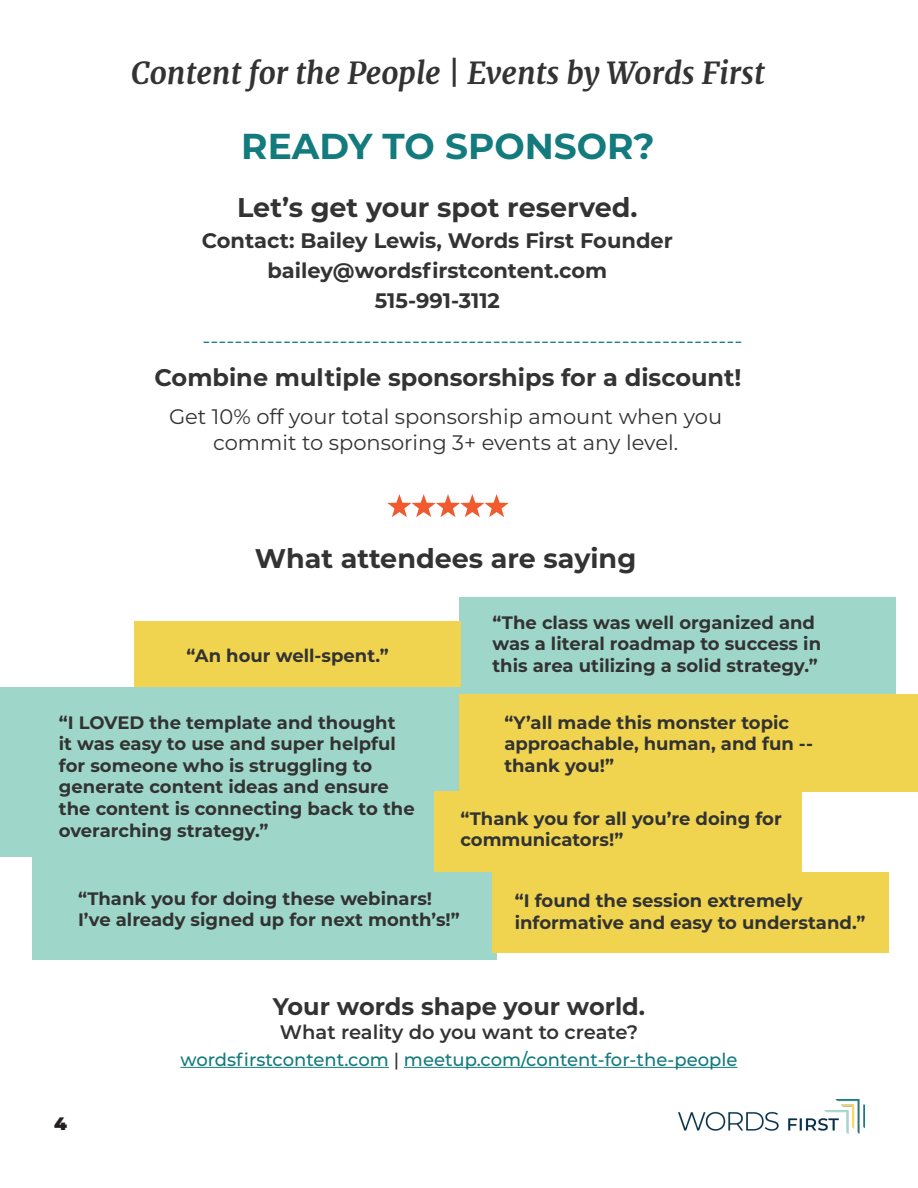
<style>
.page{position:relative;width:918px;height:1188px;background:#fff}
.page>*{position:absolute;margin:0;border:0;box-sizing:border-box;transform-origin:0 0}
.t1{font:700 36px "Montserrat";color:#137b7d}
.t2{font:italic 700 30px "Merriweather";color:#323332}
.t3{font:700 27px "Montserrat";color:#323332}
.t4{font:700 24px "Montserrat";color:#323332}
.t5{font:21px/25.5px "Montserrat";color:#323332;text-align:center}
.t6{font:700 21px "Montserrat";color:#323332}
.t7{font:21px "Montserrat";color:#117a7d}
.t8{font:600 19.5px "Montserrat";color:#323332}
.t9{font:700 18px/21.6px "Montserrat";color:#323332}
.t10{font:500 18px "Montserrat";color:#117a7d}
.t11{font:900 18px "Montserrat";color:#231f20}
.s1{color:#323332}
</style>
<div class="page">
<img style="left:678px;top:1099px;width:186px;height:35px">
<div style="left:0;top:687px;width:459px;height:170px;background:#9ed7c9"></div>
<div style="left:459px;top:597px;width:436px;height:130px;background:#9ed7c9"></div>
<div style="left:32px;top:857px;width:465px;height:102px;background:#9ed7c9"></div>
<div style="left:435px;top:792px;width:367px;height:80px;background:#f0d44f"></div>
<div style="left:492px;top:872px;width:397px;height:80px;background:#f0d44f"></div>
<div style="left:134px;top:621px;width:326px;height:66px;background:#f0d44f"></div>
<div style="left:459px;top:695px;width:459px;height:97px;background:#f0d44f"></div>
<hr style="left:180px;top:1067px;width:209px;height:1px;background:#117a7d">
<hr style="left:404px;top:1067px;width:334px;height:1px;background:#117a7d">
<svg style="left:387px;top:494px;width:122px;height:23px"></svg>
<p class="t2" style="left:131px;top:54px;width:635px">Content for the People | Events by Words First</p>
<p class="t1" style="left:241px;top:120px;width:415px">READY TO SPONSOR?</p>
<p class="t3" style="left:237px;top:188px;width:402px">Let’s get your spot reserved.</p>
<p class="t6" style="left:202px;top:225px;width:473px">Contact: Bailey Lewis, Words First Founder</p>
<p class="t6" style="left:268px;top:255px;width:341px">bailey@wordsfirstcontent.com</p>
<p class="t6" style="left:375px;top:285px;width:127px">515-991-3112</p>
<p class="t7" style="left:202px;top:326px;width:542px">-------------------------------------------------------------------</p>
<p class="t4" style="left:155px;top:360px;width:589px">Combine multiple sponsorships for a discount!</p>
<p class="t5" style="left:169px;top:404px;width:555px">Get 10% off your total sponsorship amount when you commit to sponsoring 3+ events at any level.</p>
<p class="t3" style="left:255px;top:539px;width:383px">What attendees are saying</p>
<p class="t9" style="left:187px;top:644px;width:204px">“An hour well-spent.”</p>
<p class="t9" style="left:59px;top:710px;width:357px">“I LOVED the template and thought<br>it was easy to use and super helpful for someone who is struggling to generate content ideas and ensure the content is connecting back to the overarching strategy.”</p>
<p class="t9" style="left:492px;top:611px;width:330px">“The class was well organized and was a literal roadmap to success in this area utilizing a solid strategy.”</p>
<p class="t9" style="left:504px;top:710px;width:310px">“Y’all made this monster topic approachable, human, and fun -- thank you!”</p>
<p class="t9" style="left:460px;top:807px;width:323px">“Thank you for all you’re doing for communicators!”</p>
<p class="t9" style="left:78px;top:887px;width:383px">“Thank you for doing these webinars!<br>I’ve already signed up for next month’s!”</p>
<p class="t9" style="left:515px;top:889px;width:352px">“I found the session extremely informative and easy to understand.”</p>
<p class="t4" style="left:273px;top:989px;width:374px">Your words shape your world.</p>
<p class="t8" style="left:280px;top:1018px;width:360px">What reality do you want to create?</p>
<p class="t11" style="left:54px;top:1110px;width:14px">4</p>
<p class="t10" style="left:180px;top:1047px;width:559px">wordsfirstcontent.com <span class="s1">|</span> meetup.com/content-for-the-people</p>
</div>
